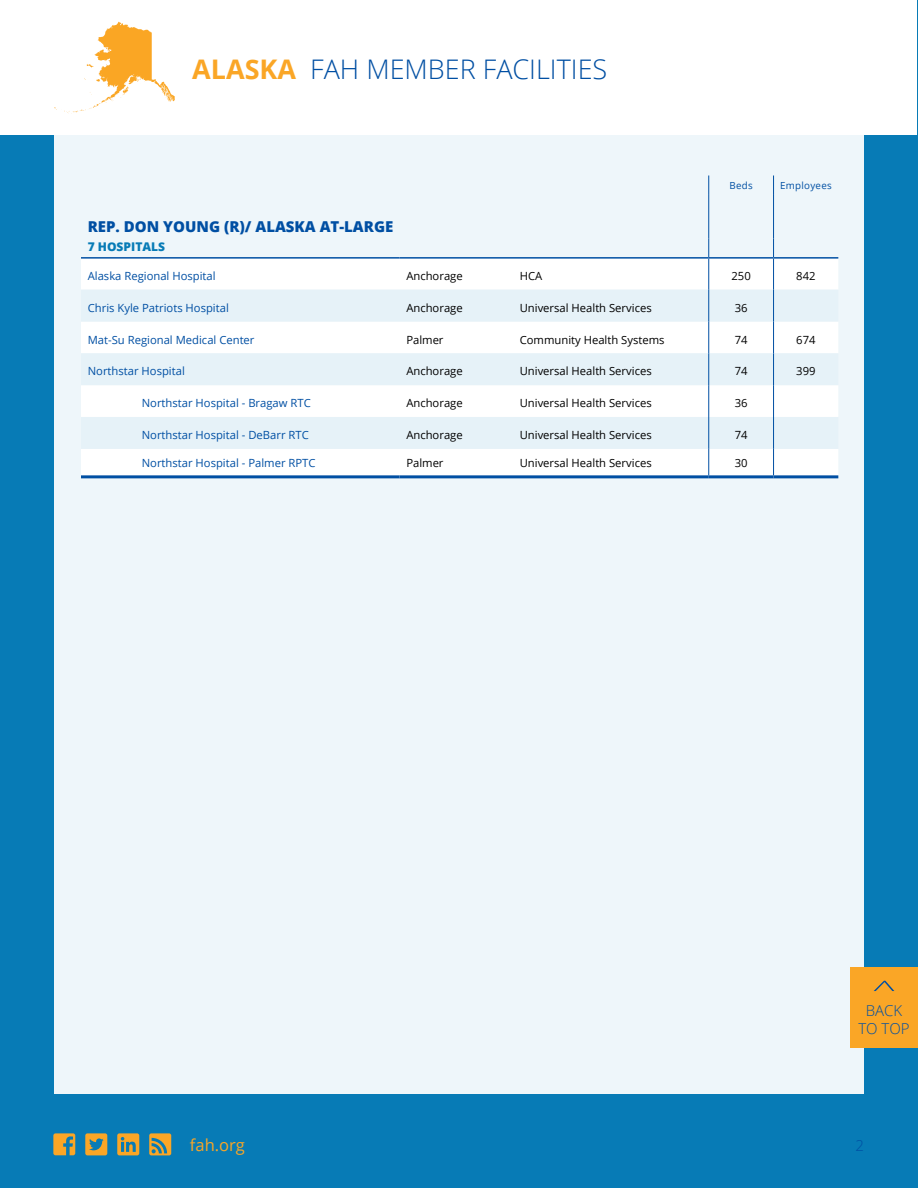
<style>
.page{position:relative;width:918px;height:1188px;background:#077bb6}
.page>*{position:absolute;margin:0;border:0;box-sizing:border-box;transform-origin:0 0}
.t1{font:300 27px "Open Sans";color:#004fa3}
.t2{font:16.5px "Open Sans";color:#faa626}
.t3{font:800 15px "Open Sans";color:#004fa3}
.t4{font:300 15px/18px "Open Sans";color:#004fa3;text-align:center}
.t5{font:800 12px "Open Sans";color:#077bb6}
.t6{font:11.25px "Open Sans";color:#000}
.t7{font:11.25px "Open Sans";color:#004fa3}
.t8{font:9.75px "Open Sans";letter-spacing:.03em;color:#004fa3}
.s1{font-weight:700;color:#faa626}
</style>
<div class="page">
<div style="left:54px;top:135px;width:810px;height:959px;background:#eef6fa"></div>
<div style="left:1px;top:0;width:916px;height:135px;background:#fff"></div>
<div style="left:81px;top:259px;width:757px;height:216px;background:#fff"></div>
<svg style="left:81px;top:290px;width:757px;height:159px"></svg>
<svg style="left:708px;top:176px;width:1px;height:19px"></svg>
<svg style="left:773px;top:176px;width:1px;height:19px"></svg>
<hr style="left:773px;top:195px;width:1px;height:44px;background:#004fa3">
<svg style="left:773px;top:239px;width:1px;height:18px"></svg>
<hr style="left:773px;top:259px;width:1px;height:31px;background:#004fa3">
<hr style="left:773px;top:290px;width:1px;height:32px;background:#004fa3">
<hr style="left:773px;top:322px;width:1px;height:31px;background:#004fa3">
<hr style="left:773px;top:353px;width:1px;height:32px;background:#004fa3">
<hr style="left:773px;top:385px;width:1px;height:32px;background:#004fa3">
<hr style="left:773px;top:417px;width:1px;height:32px;background:#004fa3">
<hr style="left:708px;top:195px;width:1px;height:44px;background:#004fa3">
<svg style="left:708px;top:239px;width:1px;height:18px"></svg>
<hr style="left:708px;top:259px;width:1px;height:31px;background:#004fa3">
<hr style="left:708px;top:290px;width:1px;height:32px;background:#004fa3">
<hr style="left:708px;top:322px;width:1px;height:31px;background:#004fa3">
<hr style="left:708px;top:353px;width:1px;height:32px;background:#004fa3">
<hr style="left:708px;top:385px;width:1px;height:32px;background:#004fa3">
<hr style="left:708px;top:417px;width:1px;height:32px;background:#004fa3">
<hr style="left:81px;top:257px;width:319px;height:2px;background:#004fa3">
<hr style="left:400px;top:257px;width:113px;height:2px;background:#004fa3">
<hr style="left:513px;top:257px;width:196px;height:2px;background:#004fa3">
<hr style="left:709px;top:257px;width:65px;height:2px;background:#004fa3">
<hr style="left:774px;top:257px;width:64px;height:2px;background:#004fa3">
<svg style="left:708px;top:449px;width:1px;height:26px"></svg>
<svg style="left:773px;top:449px;width:1px;height:26px"></svg>
<hr style="left:81px;top:475px;width:319px;height:3px;background:#004fa3">
<hr style="left:400px;top:475px;width:113px;height:3px;background:#004fa3">
<hr style="left:513px;top:475px;width:196px;height:3px;background:#004fa3">
<hr style="left:709px;top:475px;width:65px;height:3px;background:#004fa3">
<hr style="left:774px;top:475px;width:64px;height:3px;background:#004fa3">
<svg style="left:54px;top:21px;width:121px;height:93px"></svg>
<svg style="left:149px;top:1133px;width:22px;height:22px"></svg>
<svg style="left:53px;top:1133px;width:22px;height:22px"></svg>
<svg style="left:117px;top:1133px;width:22px;height:22px"></svg>
<svg style="left:85px;top:1133px;width:22px;height:22px"></svg>
<div style="left:850px;top:967px;width:68px;height:81px;background:#faa626"></div>
<svg style="left:874px;top:981px;width:20px;height:10px"></svg>
<h1 class="t1" style="left:192px;top:51px;width:417px"><span class="s1">ALASKA</span> FAH MEMBER FACILITIES</h1>
<p class="t8" style="left:730px;top:179px;width:25px">Beds</p>
<p class="t8" style="left:780px;top:179px;width:53px">Employees</p>
<h3 class="t3" style="left:88px;top:215px;width:307px">REP. DON YOUNG (R)/ ALASKA AT-LARGE</h3>
<p class="t5" style="left:88px;top:238px;width:79px">7 HOSPITALS</p>
<p class="t7" style="left:88px;top:268px;width:129px">Alaska Regional Hospital</p>
<p class="t6" style="left:406px;top:268px;width:58px">Anchorage</p>
<p class="t6" style="left:520px;top:268px;width:24px">HCA</p>
<p class="t6" style="left:731px;top:268px;width:21px">250</p>
<p class="t6" style="left:796px;top:268px;width:21px">842</p>
<p class="t7" style="left:88px;top:300px;width:143px">Chris Kyle Patriots Hospital</p>
<p class="t6" style="left:406px;top:300px;width:58px">Anchorage</p>
<p class="t6" style="left:520px;top:300px;width:133px">Universal Health Services</p>
<p class="t6" style="left:735px;top:300px;width:14px">36</p>
<p class="t7" style="left:88px;top:332px;width:168px">Mat-Su Regional Medical Center</p>
<p class="t6" style="left:406px;top:332px;width:39px">Palmer</p>
<p class="t6" style="left:520px;top:332px;width:146px">Community Health Systems</p>
<p class="t6" style="left:735px;top:332px;width:14px">74</p>
<p class="t6" style="left:796px;top:332px;width:21px">674</p>
<p class="t7" style="left:88px;top:364px;width:99px">Northstar Hospital</p>
<p class="t6" style="left:406px;top:364px;width:58px">Anchorage</p>
<p class="t6" style="left:520px;top:364px;width:133px">Universal Health Services</p>
<p class="t6" style="left:735px;top:364px;width:14px">74</p>
<p class="t6" style="left:796px;top:364px;width:21px">399</p>
<p class="t7" style="left:142px;top:395px;width:171px">Northstar Hospital - Bragaw RTC</p>
<p class="t6" style="left:406px;top:395px;width:58px">Anchorage</p>
<p class="t6" style="left:520px;top:395px;width:133px">Universal Health Services</p>
<p class="t6" style="left:735px;top:395px;width:14px">36</p>
<p class="t7" style="left:142px;top:427px;width:169px">Northstar Hospital - DeBarr RTC</p>
<p class="t6" style="left:406px;top:427px;width:58px">Anchorage</p>
<p class="t6" style="left:520px;top:427px;width:133px">Universal Health Services</p>
<p class="t6" style="left:735px;top:427px;width:14px">74</p>
<p class="t7" style="left:142px;top:455px;width:175px">Northstar Hospital - Palmer RPTC</p>
<p class="t6" style="left:406px;top:455px;width:39px">Palmer</p>
<p class="t6" style="left:520px;top:455px;width:133px">Universal Health Services</p>
<p class="t6" style="left:735px;top:455px;width:14px">30</p>
<h2 class="t2" style="left:190px;top:1134px;width:57px">fah.org</h2>
<h3 class="t4" style="left:858px;top:1001px;width:53px">BACK<br>TO TOP</h3>
<h3 class="t4" style="left:855px;top:1136px;width:10px">2</h3>
</div>
